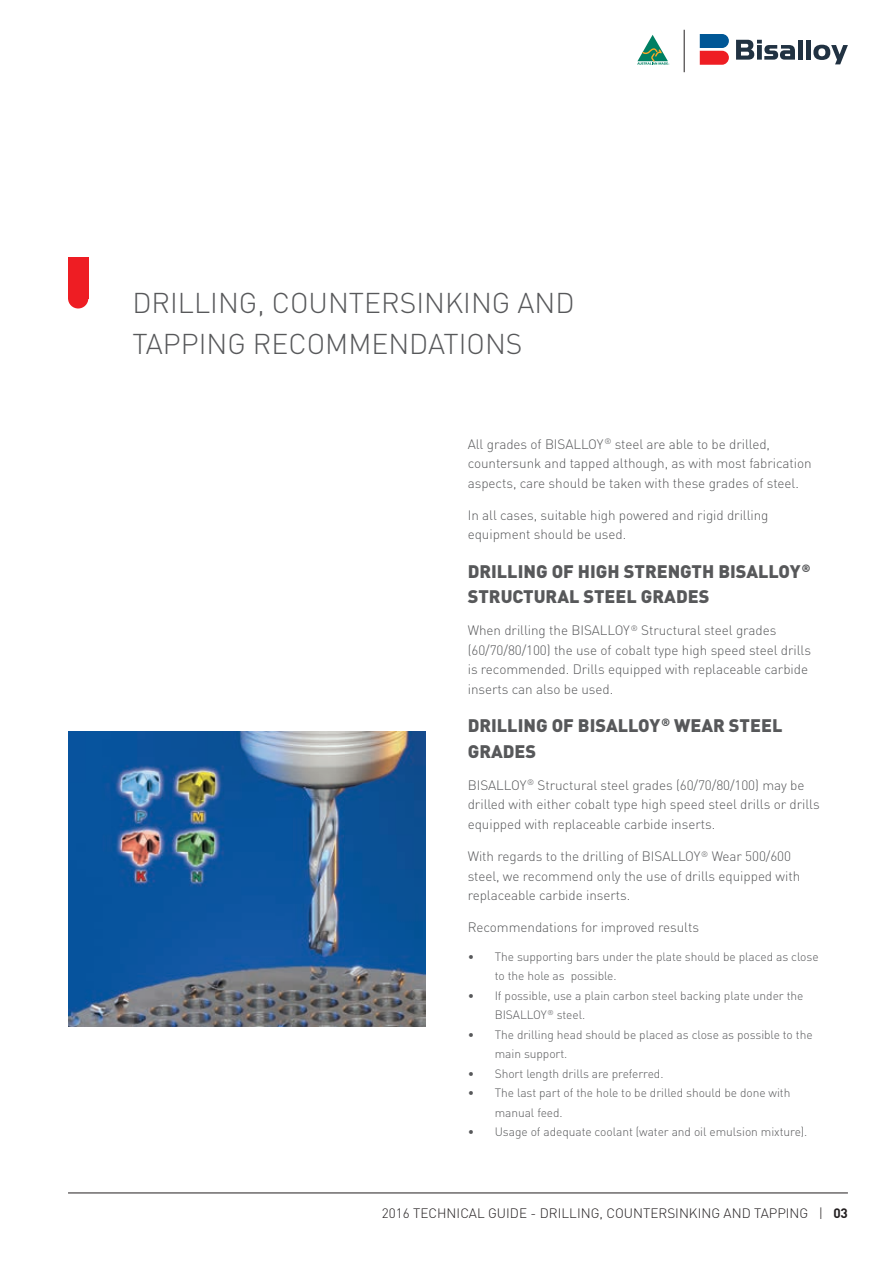
<style>
.page{position:relative;width:893px;height:1263px;background:#fff}
.page>*{position:absolute;margin:0;border:0;box-sizing:border-box;transform-origin:0 0}
.t1{font:300 28.35px/40px "DIN";color:#57585a}
.t2{font:900 18px/25.5px "DIN";color:#57585a}
.t3{font:300 13.5px/19.5px "DIN";letter-spacing:-.005em;color:#57585a}
.t4{font:300 13.5px "DIN";color:#231f20}
.t5{font:300 12px/19.5px "DIN";letter-spacing:-.005em;color:#57585a}
.s1{font-weight:700}
</style>
<div class="page">
<hr style="left:68px;top:1193px;width:780px;height:1px;background:#231f20">
<svg style="left:637px;top:35px;width:33px;height:30px"></svg>
<hr style="left:684px;top:30px;width:1px;height:42px;background:#231f20">
<svg style="left:736px;top:40px;width:59px;height:20px"></svg>
<div style="left:798px;top:40px;width:5px;height:20px;background:#213242"></div>
<div style="left:806px;top:40px;width:5px;height:20px;background:#213242"></div>
<svg style="left:813px;top:45px;width:35px;height:19px"></svg>
<svg style="left:700px;top:34px;width:29px;height:31px"></svg>
<img style="left:68px;top:731px;width:357px;height:295px">
<div style="left:68px;top:288px;width:20px;height:20px;background:#ee1d23;border-radius:50%"></div>
<div style="left:68px;top:257px;width:20px;height:41px;background:#ee1d23"></div>
<h1 class="t1" style="left:132px;top:283px;width:444px">DRILLING, COUNTERSINKING AND<br>TAPPING RECOMMENDATIONS</h1>
<p class="t3" style="left:468px;top:434px;width:345px">All grades of BISALLOY<sup>®</sup> steel are able to be drilled, countersunk and tapped although, as with most fabrication aspects, care should be taken with these grades of steel.</p>
<p class="t3" style="left:468px;top:505px;width:302px">In all cases, suitable high powered and rigid drilling equipment should be used.</p>
<h2 class="t2" style="left:468px;top:557px;width:344px">DRILLING OF HIGH STRENGTH BISALLOY<sup>®<br></sup>STRUCTURAL STEEL GRADES</h2>
<p class="t3" style="left:468px;top:621px;width:345px">When drilling the BISALLOY<sup>®</sup> Structural steel grades (60/70/80/100) the use of cobalt type high speed steel drills is recommended. Drills equipped with replaceable carbide inserts can also be used.</p>
<h2 class="t2" style="left:468px;top:712px;width:316px">DRILLING OF BISALLOY<sup>®</sup> WEAR STEEL<br>GRADES</h2>
<p class="t3" style="left:468px;top:775px;width:353px">BISALLOY<sup>®</sup> Structural steel grades (60/70/80/100) may be drilled with either cobalt type high speed steel drills or drills equipped with replaceable carbide inserts.</p>
<p class="t3" style="left:468px;top:846px;width:334px">With regards to the drilling of BISALLOY<sup>®</sup> Wear 500/600 steel, we recommend only the use of drills equipped with replaceable carbide inserts.</p>
<p class="t3" style="left:468px;top:918px;width:233px">Recommendations for improved results</p>
<p class="t5" style="left:495px;top:946px;width:325px;text-indent:-27px">• The supporting bars under the plate should be placed as close to the hole as possible.</p>
<p class="t5" style="left:495px;top:985px;width:310px;text-indent:-27px">• If possible, use a plain carbon steel backing plate under the<br>BISALLOY<sup>®</sup> steel.</p>
<p class="t5" style="left:495px;top:1024px;width:319px;text-indent:-27px">• The drilling head should be placed as close as possible to the main support.</p>
<p class="t5" style="left:468px;top:1063px;width:197px">• Short length drills are preferred.</p>
<p class="t5" style="left:495px;top:1083px;width:297px;text-indent:-27px">• The last part of the hole to be drilled should be done with manual feed.</p>
<p class="t5" style="left:468px;top:1122px;width:341px">• Usage of adequate coolant (water and oil emulsion mixture).</p>
<p class="t4" style="left:382px;top:1205px;width:467px">2016 TECHNICAL GUIDE - DRILLING, COUNTERSINKING AND TAPPING | <span class="s1">03</span></p>
</div>
